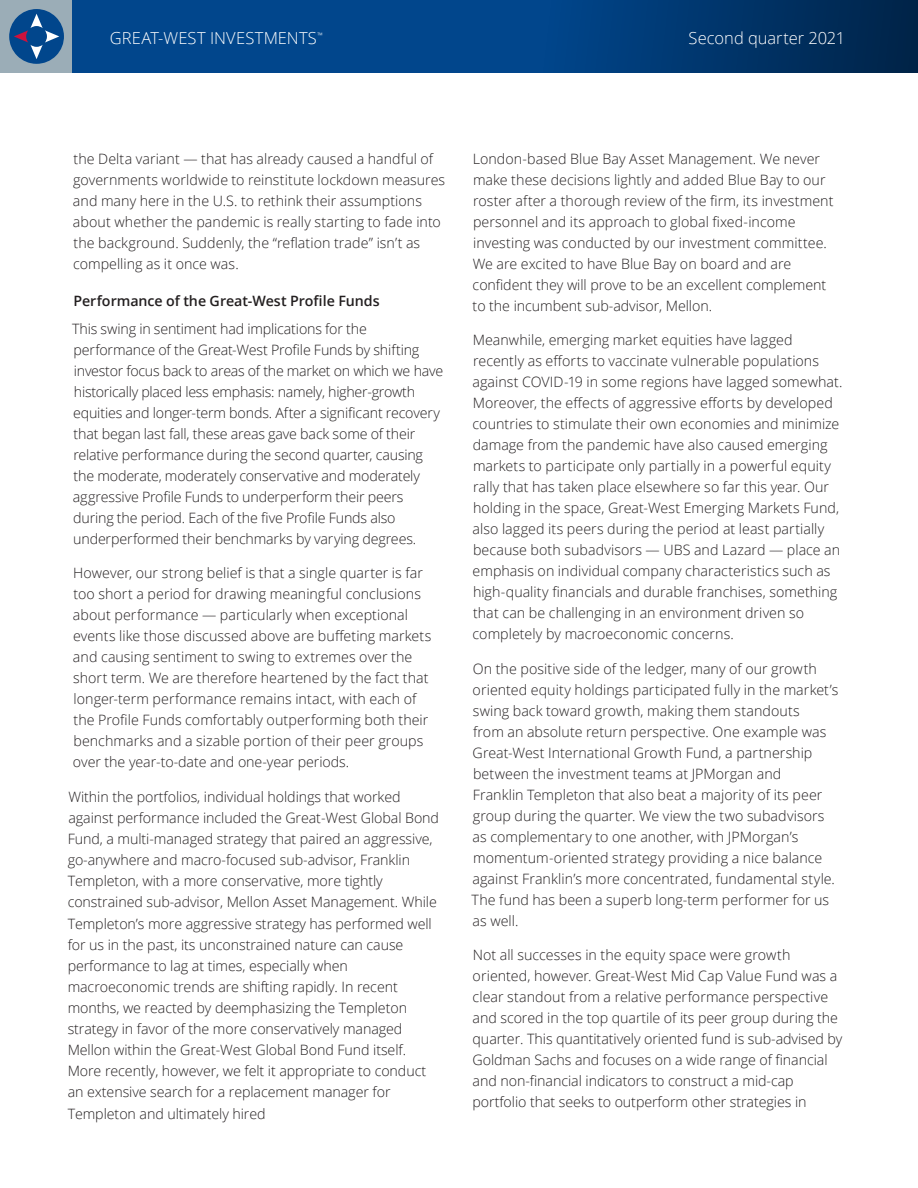
<style>
.page{position:relative;width:918px;height:1188px;background:#fff}
.page>*{position:absolute;margin:0;border:0;box-sizing:border-box;transform-origin:0 0}
.t1{font:300 16.5px "Open Sans";letter-spacing:.005em;color:#fff}
.Body{font:300 14.25px/21px "Open Sans";color:#231f20}
.t2{font:300 7.35px "Open Sans";color:#fff}
.s1{font-weight:600}
.s2{font-style:inherit}
</style>
<div class="page">
<div style="left:0;top:0;width:73px;height:73px;background:#9badb7"></div>
<div style="left:72px;top:0;width:846px;height:73px;background:#01468c"></div>
<svg style="left:9px;top:9px;width:55px;height:55px"></svg>
<svg style="left:595px;top:0;width:323px;height:73px"></svg>
<p class="t1" style="left:110px;top:27px;width:208px">GREAT-WEST INVESTMENTS</p>
<p class="t2" style="left:317px;top:30px;width:7px">™</p>
<p class="t1" style="left:689px;top:27px;width:158px">Second quarter 2021</p>
<p class="Body" style="left:73px;top:148px;width:374px">the Delta variant — that has already caused a handful of governments worldwide to reinstitute lockdown measures and many here in the U.S. to rethink their assumptions about whether the pandemic is really starting to fade into the background. Suddenly, the “reflation trade” isn’t as compelling as it once was.</p>
<p class="Body" style="left:72px;top:287px;width:309px;line-height:27.6px"><span class="s1">Performance of the Great-West Profile Funds<br></span>This swing in sentiment had implications for the</p>
<p class="Body" style="left:73px;top:339px;width:372px">performance of the Great-West Profile Funds by shifting investor focus back to areas of the market on which we have historically placed less emphasis: namely, high<span class="s2">er</span>-growth equities and longer-term bonds. After a significant recovery that began last fall, these areas gave back some of their relative performance during the second quarter, causing the moderate, moderately conservative and moderately aggressive Profile Funds to underperform their peers during the period. Each of the five Profile Funds also underperformed their benchmarks by varying degrees.</p>
<p class="Body" style="left:73px;top:562px;width:360px">However, our strong belief is that a single quarter is far too short a period for drawing meaningful conclusions about performance — particularly when exceptional events like those discussed above are buffeting markets and causing sentiment to swing to extremes over the short term. We are therefore heartened by the fact that longer-term performance remains intact, with each of the Profile Funds comfortably outperforming both their benchmarks and a sizable portion of their peer groups over the year-to-date and one-year periods.</p>
<p class="Body" style="left:68px;top:786px;width:373px">Within the portfolios, individual holdings that worked against performance included the Great-West Global Bond Fund, a mult<span class="s2">i</span>-managed strategy that paired an aggressive, go-anywhere and macro-focused <span class="s2">sub-advisor, Franklin </span>Templeton<span class="s2">,</span> with a more conservative, more tightly constrained sub<span class="s2">-</span>advisor, Mellon <span class="s2">Asset Management.</span> While Templeton’s more aggressive strategy has performed well for us in the past, its unconstrained nature can cause performance to lag at times, especially when macroeconomic trends are shifting rapidly. In recent months, we reacted by deemphasizing the Templeton strategy in favor of the more conservatively managed Mellon within the Great-West Global Bond Fund itself.<br>More recently, however, we felt it appropriate to conduct an extensive search for a replacement manager for Templeton and ultimately hired</p>
<p class="Body" style="left:473px;top:148px;width:362px">London-based Blue Bay Asset Management. We never make these decisions lightly and added Blue Bay to our roster after a thorough review of the firm, its investment personnel and its approach to global fixed-income investing was conducted by our investment committee.<br>We are excited to have Blue Bay on board and are confident they will prove to be an excellent complement to the incumbent <span class="s2">sub-advisor</span>, Mellon.</p>
<p class="Body" style="left:473px;top:329px;width:372px">Meanwhile, emerging market equities have lagged recently as efforts to vaccinate vulnerable populations against COVID-19 in some regions have lagged somewhat.<br>Moreover, the effects of aggressive efforts by developed countries to stimulate their own economies and minimize damage from the pandemic have also caused emerging markets to participate only partially in a powerful equity rally that has taken place elsewhere so far this year. Our holding in the space, Great-West Emerging Markets Fund, also lagged its peers during the period at least partially because both subadvisors — UBS and Lazard — place an emphasis on individual company characteristics such as high-quality financials and durable franchises, something that can be challenging in an environment driven so completely by macroeconomic concerns.</p>
<p class="Body" style="left:472px;top:658px;width:368px">On the positive side of the ledger, many of our growth oriented equity holdings participated fully in the market’s swing back toward growth, making them standouts<br>from an absolute return perspective. One example was Great-West International Growth Fund, a partnership between the investment teams at JPMorgan and<br>Franklin Templeton that also beat a majority of its peer group during the quarter. We view the two subadvisors as complementary to one another, with JPMorgan’s momentum-oriented strategy providing a nice balance against Franklin’s more concentrated, fundamental style.<br>The fund has been a superb long-term performer for us as well.</p>
<p class="Body" style="left:473px;top:944px;width:371px">Not all successes in the equity space were growth oriented, however. Great-West Mid Cap Value Fund was a clear standout from a relative performance perspective and scored in the top quartile of its peer group during the quarter. This quantitatively oriented fund is <span class="s2">sub-advised</span> by Goldman Sachs and focuses on a wide range of financial and non-financial indicators to construct a mid-cap portfolio that seeks to outperform other strategies in</p>
</div>
